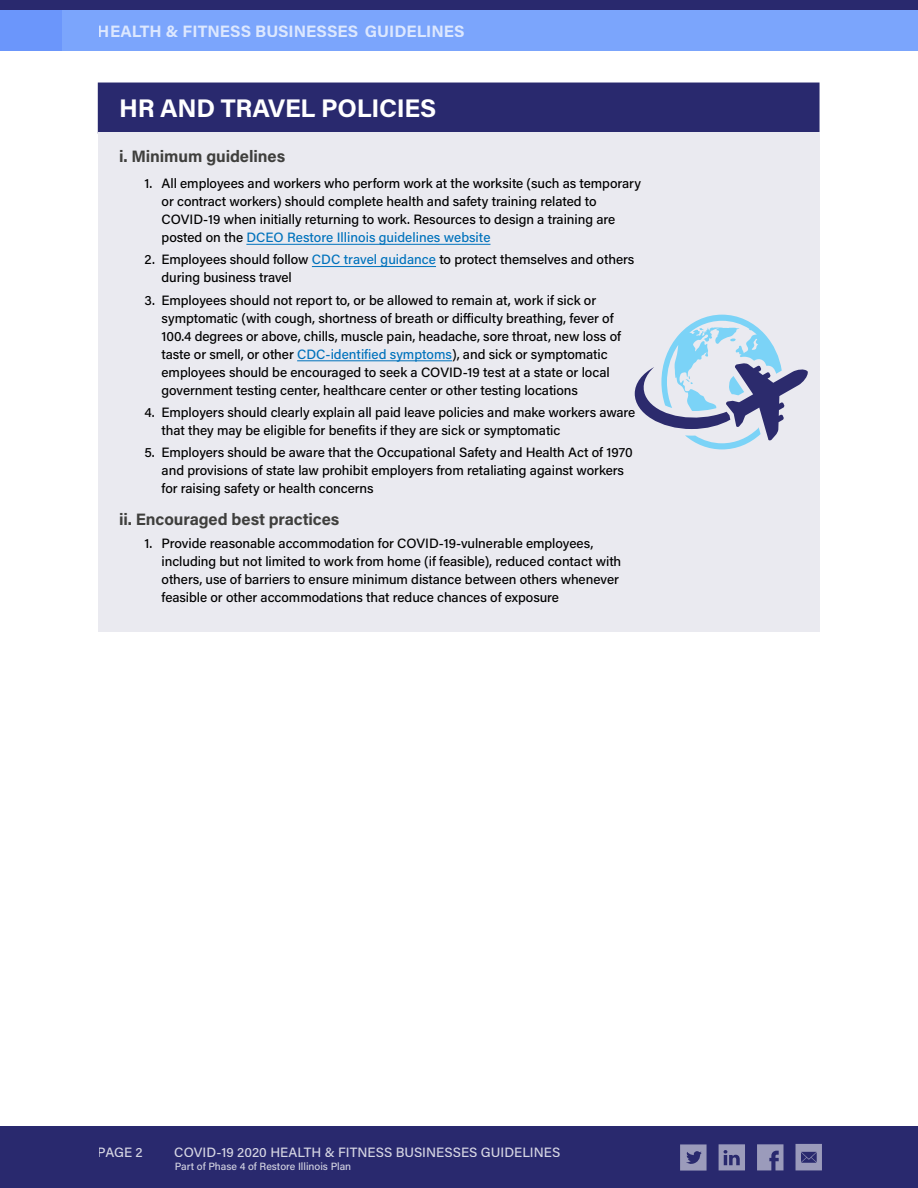
<style>
.page{position:relative;width:918px;height:1188px;background:#fff}
.page>*{position:absolute;margin:0;border:0;box-sizing:border-box;transform-origin:0 0}
.t1{font:700 25.5px "Acumin Pro";letter-spacing:-.01em;color:#fff}
.t2{font:700 16.5px "Acumin Pro";letter-spacing:-.005em;color:#3f3f3d}
.t3{font:700 16.5px "Acumin Pro";color:#fff}
.t4{font:500 13.5px/18px "Acumin Pro";letter-spacing:-.005em;color:#000}
.t5{font:500 13.5px "Acumin Pro";letter-spacing:.005em;color:#fff}
.t6{font:500 10.5px "Acumin Pro";color:#fff}
.s1{color:#0072bc}
</style>
<div class="page">
<div style="left:98px;top:83px;width:722px;height:51px;background:#29296e"></div>
<div style="left:98px;top:132px;width:722px;height:34px;background:#eaeaf0"></div>
<div style="left:98px;top:165px;width:722px;height:89px;background:#eaeaf0"></div>
<div style="left:98px;top:242px;width:722px;height:52px;background:#eaeaf0"></div>
<hr style="left:312px;top:266px;width:124px;height:1px;background:#0072bc">
<div style="left:98px;top:282px;width:722px;height:125px;background:#eaeaf0"></div>
<hr style="left:297px;top:360px;width:155px;height:1px;background:#0072bc">
<div style="left:98px;top:394px;width:722px;height:53px;background:#eaeaf0"></div>
<div style="left:98px;top:434px;width:722px;height:71px;background:#eaeaf0"></div>
<div style="left:98px;top:496px;width:722px;height:34px;background:#eaeaf0"></div>
<div style="left:98px;top:525px;width:722px;height:107px;background:#eaeaf0"></div>
<hr style="left:246px;top:244px;width:244px;height:1px;background:#0072bc">
<svg style="left:635px;top:315px;width:173px;height:134px"></svg>
<div style="left:0;top:0;width:918px;height:10px;background:#29296e"></div>
<div style="left:0;top:10px;width:918px;height:41px;background:#7ba5fc"></div>
<div style="left:0;top:10px;width:61px;height:41px;background:#6b96fb"></div>
<div style="left:0;top:1127px;width:918px;height:61px;background:#29296e"></div>
<svg style="left:680px;top:1144px;width:27px;height:27px"></svg>
<svg style="left:757px;top:1144px;width:26px;height:26px"></svg>
<svg style="left:719px;top:1144px;width:26px;height:26px"></svg>
<svg style="left:796px;top:1144px;width:26px;height:26px"></svg>
<p class="t3" style="left:98px;top:19px;width:368px">HEALTH &amp; FITNESS BUSINESSES GUIDELINES</p>
<h1 class="t1" style="left:119px;top:90px;width:319px">HR AND TRAVEL POLICIES</h1>
<p class="t2" style="left:119px;top:144px;width:168px">i. Minimum guidelines</p>
<p class="t4" style="left:162px;top:174px;width:481px;text-indent:-17px">1. All employees and workers who perform work at the worksite (such as temporary or contract workers) should complete health and safety training related to COVID-19 when initially returning to work. Resources to design a training are posted on the <span class="s1">DCEO Restore Illinois guidelines website</span></p>
<p class="t4" style="left:162px;top:250px;width:474px;text-indent:-17px">2. Employees should follow <span class="s1">CDC travel guidance</span> to protect themselves and others during business travel</p>
<p class="t4" style="left:162px;top:290px;width:461px;text-indent:-17px">3. Employees should not report to, or be allowed to remain at, work if sick or symptomatic (with cough, shortness of breath or difficulty breathing, fever of 100.4 degrees or above, chills, muscle pain, headache, sore throat, new loss of taste or smell, or other <span class="s1">CDC-identified symptoms</span>), and sick or symptomatic employees should be encouraged to seek a COVID-19 test at a state or local government testing center, healthcare center or other testing locations</p>
<p class="t4" style="left:162px;top:402px;width:475px;text-indent:-17px">4. Employers should clearly explain all paid leave policies and make workers aware that they may be eligible for benefits if they are sick or symptomatic</p>
<p class="t4" style="left:162px;top:443px;width:473px;text-indent:-17px">5. Employers should be aware that the Occupational Safety and Health Act of 1970 and provisions of state law prohibit employers from retaliating against workers for raising safety or health concerns</p>
<p class="t2" style="left:119px;top:508px;width:222px">ii. Encouraged best practices</p>
<p class="t4" style="left:162px;top:533px;width:461px;text-indent:-17px">1. Provide reasonable accommodation for COVID-19-vulnerable employees, including but not limited to work from home (if feasible), reduced contact with others, use of barriers to ensure minimum distance between others whenever feasible or other accommodations that reduce chances of exposure</p>
<p class="t5" style="left:98px;top:1143px;width:46px">PAGE 2</p>
<p class="t5" style="left:174px;top:1143px;width:388px">COVID-19 2020 HEALTH &amp; FITNESS BUSINESSES GUIDELINES</p>
<p class="t6" style="left:175px;top:1159px;width:178px">Part of Phase 4 of Restore Illinois Plan</p>
</div>
